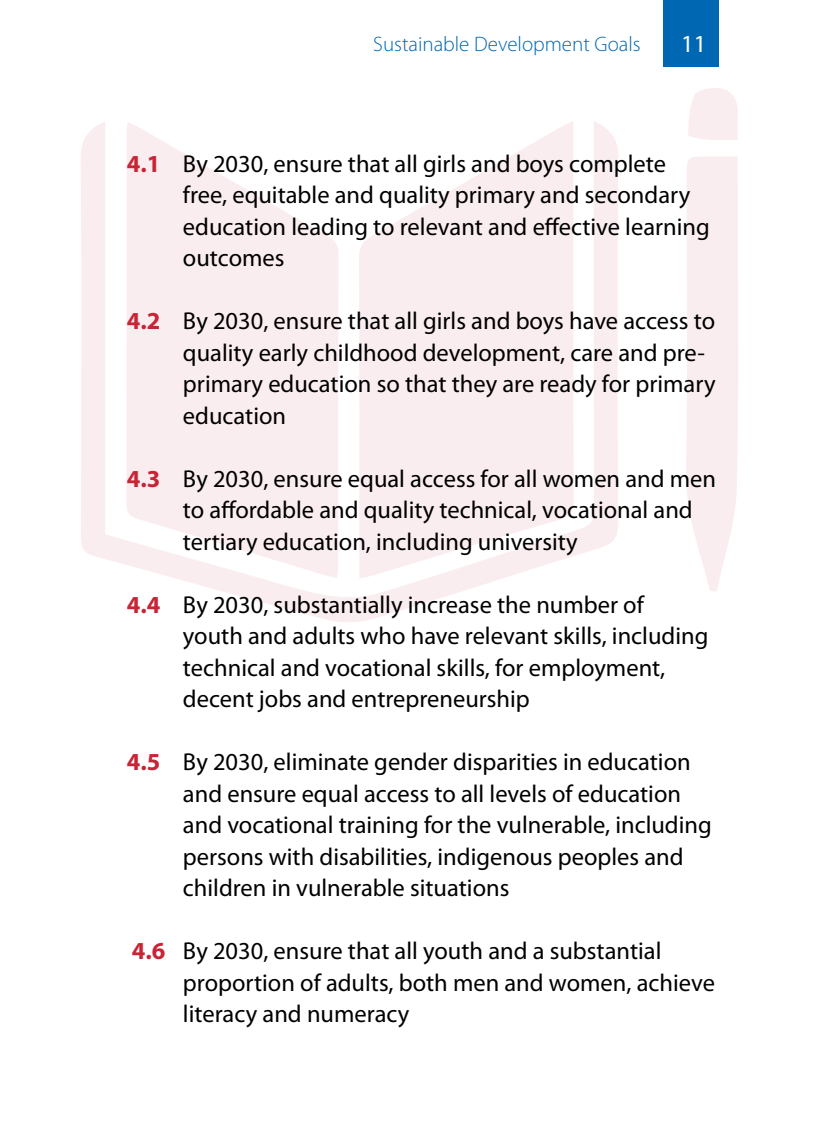
<style>
.page{position:relative;width:819px;height:1134px;background:#fff}
.page>*{position:absolute;margin:0;border:0;box-sizing:border-box;transform-origin:0 0}
.t1{font:24.5px/31.5px "Myriad Pro";color:#000}
.t2{font:24.5px "Myriad Pro";color:#fff}
.t3{font:300 21px "Myriad Pro";color:#0068b2}
.s1{font-weight:700;color:#c92435}
</style>
<div class="page">
<div style="left:663px;top:0;width:56px;height:66px;background:#0068b2"></div>
<svg style="left:81px;top:121px;width:537px;height:501px;fill:#faedef"></svg>
<svg style="left:686px;top:157px;width:52px;height:434px"></svg>
<svg style="left:688px;top:88px;width:50px;height:52px"></svg>
<p class="t3" style="left:373px;top:33px;width:269px">Sustainable Development Goals</p>
<p class="t2" style="left:681px;top:28px;width:27px">11</p>
<p class="t1" style="left:183px;top:147px;width:528px;text-indent:-56px"><span class="s1">4.1</span> By 2030, ensure that all girls and boys complete free, equitable and quality primary and secondary education leading to relevant and effective learning outcomes</p>
<p class="t1" style="left:183px;top:305px;width:534px;text-indent:-56px"><span class="s1">4.2</span> By 2030, ensure that all girls and boys have access to quality early childhood development, care and pre&shy;primary education so that they are ready for primary education</p>
<p class="t1" style="left:183px;top:462px;width:535px;text-indent:-56px"><span class="s1">4.3</span> By 2030, ensure equal access for all women and men to affordable and quality technical, vocational and tertiary education, including university</p>
<p class="t1" style="left:183px;top:588px;width:527px;text-indent:-56px"><span class="s1">4.4</span> By 2030, substantially increase the number of youth and adults who have relevant skills, including technical and vocational skills, for employment, decent jobs and entrepreneurship</p>
<p class="t1" style="left:183px;top:746px;width:530px;text-indent:-56px"><span class="s1">4.5</span> By 2030, eliminate gender disparities in education and ensure equal access to all levels of education and vocational training for the vulnerable, including persons with disabilities, indigenous peoples and children in vulnerable situations</p>
<p class="t1" style="left:183px;top:935px;width:533px;text-indent:-51px"><span class="s1">4.6</span> By 2030, ensure that all youth and a substantial proportion of adults, both men and women, achieve literacy and numeracy</p>
</div>
